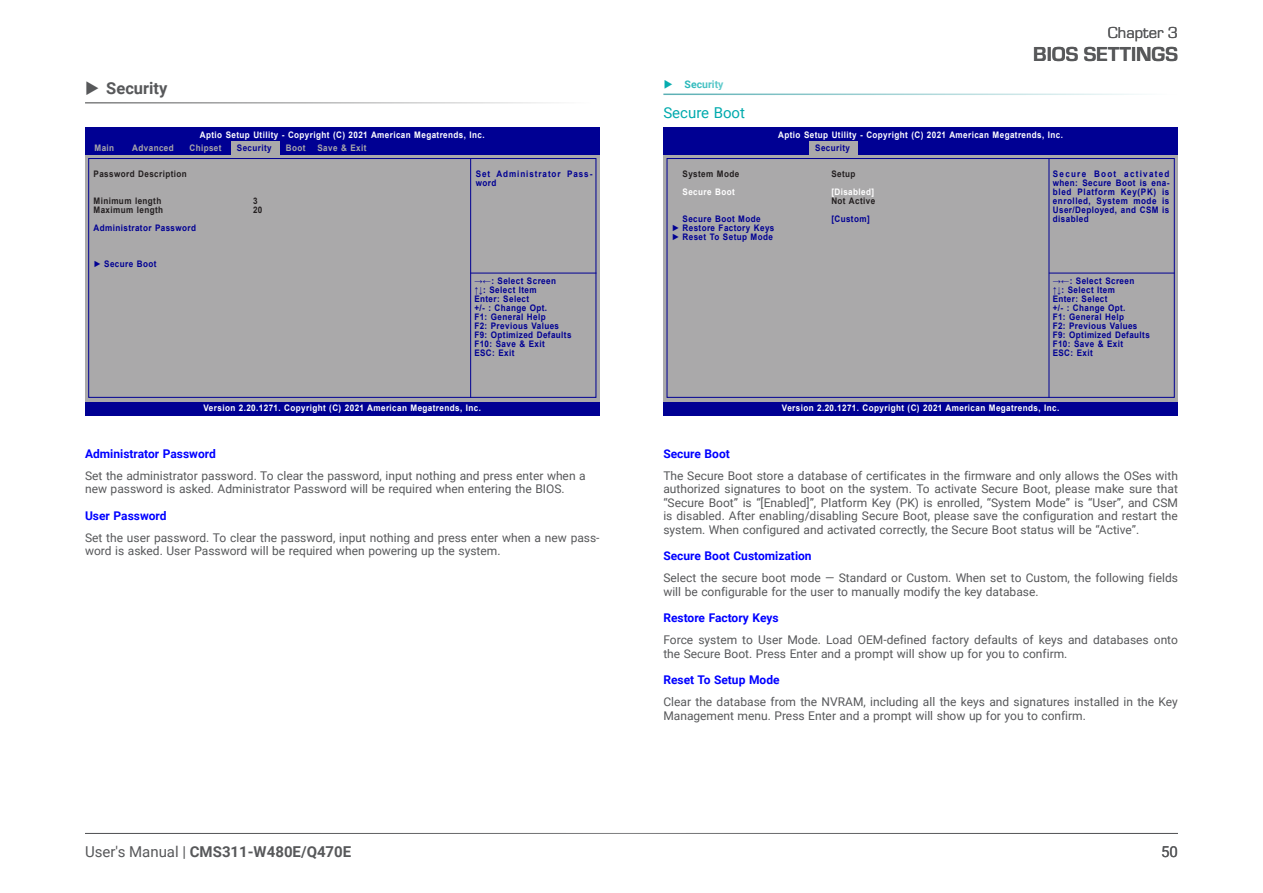
<style>
.page{position:relative;width:1263px;height:893px;background:#fff}
.page>*{position:absolute;margin:0;border:0;box-sizing:border-box;transform-origin:0 0}
.t1{font:700 21px "Eurostile";color:#57585a}
.t2{font:16.5px "Eurostile";color:#57585a}
.t3{font:700 16.5px "Roboto";color:#57585a}
.t4{font:700 15px "Roboto";color:#57585a}
.Heading_3{font:15px "Roboto";color:#00aaad}
.t5{font:15px "Roboto";color:#57585a}
.Body_Text{font:12px/13.5px "Roboto";color:#57585a}
.BIOS_Item{font:700 12px "Roboto";color:#00f}
.t6{font:700 10.5px "Roboto";color:#00aaad}
.t7{font:700 9px/9px "Arial";letter-spacing:.05em;color:#000093;text-align:justify;scale:.9 1}
.t8{font:700 9px "Arial";letter-spacing:.05em;color:#fff;scale:.9 1}
.t9{font:700 9px "Arial";letter-spacing:.05em;color:#231f20;scale:.9 1}
.t10{font:700 9px "Arial";letter-spacing:.05em;color:#aaa9aa;scale:.9 1}
.t11{font:700 9px/9px "Arial";letter-spacing:.115em;color:#000093;scale:.9 1}
.s1{font-family:"Tahoma"}
.s2{font-weight:400}
</style>
<div class="page">
<hr style="left:85px;top:833px;width:1093px;height:1px;background:#57585a">
<div style="left:663px;top:141px;width:515px;height:264px;background:#aaa9aa"></div>
<div style="left:664px;top:128px;width:514px;height:13px;background:#000093"></div>
<div style="left:663px;top:141px;width:515px;height:14px;background:#000093"></div>
<div style="left:664px;top:402px;width:514px;height:13px;background:#000093"></div>
<div style="left:666px;top:158px;width:509px;height:240px;border:1px solid #000093"></div>
<hr style="left:1048px;top:159px;width:1px;height:239px;background:#000093">
<div style="left:809px;top:141px;width:49px;height:14px;background:#aaa9aa"></div>
<hr style="left:1049px;top:273px;width:126px;height:1px;background:#000093">
<div style="left:85px;top:141px;width:515px;height:264px;background:#aaa9aa"></div>
<div style="left:85px;top:128px;width:514px;height:13px;background:#000093"></div>
<div style="left:85px;top:141px;width:515px;height:14px;background:#000093"></div>
<div style="left:85px;top:402px;width:514px;height:13px;background:#000093"></div>
<div style="left:88px;top:158px;width:508px;height:240px;border:1px solid #000093"></div>
<hr style="left:470px;top:159px;width:1px;height:239px;background:#000093">
<div style="left:231px;top:141px;width:48px;height:14px;background:#aaa9aa"></div>
<hr style="left:470px;top:273px;width:126px;height:1px;background:#000093">
<hr style="left:85px;top:102px;width:515px;height:2px;background:#595a5b">
<hr style="left:663px;top:94px;width:515px;height:1px;background:#2e9aa0">
<p class="t2" style="left:1108px;top:22px;width:72px">Chapter 3</p>
<p class="t1" style="left:1033px;top:39px;width:146px">BIOS SETTINGS</p>
<p class="t3" style="left:106px;top:76px;width:63px">Security</p>
<p class="t6" style="left:685px;top:76px;width:40px">Security</p>
<p class="Heading_3" style="left:663px;top:102px;width:83px">Secure Boot</p>
<p class="t8" style="left:200px;top:129px;width:318px">Aptio Setup Utility - Copyright (C) 2021 American Megatrends, Inc.</p>
<p class="t8" style="left:778px;top:129px;width:318px">Aptio Setup Utility - Copyright (C) 2021 American Megatrends, Inc.</p>
<p class="t10" style="left:95px;top:142px;width:23px">Main</p>
<p class="t10" style="left:189px;top:142px;width:37px">Chipset</p>
<p class="t7" style="left:237px;top:144px;width:40px">Security</p>
<p class="t10" style="left:286px;top:142px;width:23px">Boot</p>
<p class="t10" style="left:317px;top:142px;width:56px">Save &amp; Exit</p>
<p class="t10" style="left:132px;top:142px;width:48px">Advanced</p>
<p class="t7" style="left:815px;top:144px;width:40px">Security</p>
<p class="t9" style="left:94px;top:167px;width:105px">Password Description</p>
<p class="t9" style="left:94px;top:194px;width:77px">Minimum length</p>
<p class="t9" style="left:94px;top:203px;width:79px">Maximum length</p>
<p class="t7" style="left:94px;top:223px;width:115px">Administrator Password</p>
<p class="t7" style="left:94px;top:259px;width:71px"><span class="s1">►</span> Secure Boot</p>
<p class="t9" style="left:253px;top:194px;width:7px">3</p>
<p class="t9" style="left:253px;top:203px;width:12px">20</p>
<p class="t11" style="left:476px;top:169px;width:131px">Set Administrator Pass&shy;word</p>
<p class="t7" style="left:1053px;top:169px;width:131px">Secure Boot activated when: Secure Boot is ena&shy;bled Platform Key(PK) is enrolled, System mode is User/Deployed, and CSM is disabled</p>
<p class="t9" style="left:682px;top:167px;width:65px">System Mode</p>
<p class="t8" style="left:682px;top:185px;width:60px">Secure Boot</p>
<p class="t7" style="left:682px;top:214px;width:88px">Secure Boot Mode</p>
<p class="t7" style="left:672px;top:223px;width:115px"><span class="s1">►</span> Restore Factory Keys</p>
<p class="t7" style="left:672px;top:232px;width:114px"><span class="s1">►</span> Reset To Setup Mode</p>
<p class="t9" style="left:831px;top:167px;width:28px">Setup</p>
<p class="t8" style="left:831px;top:185px;width:49px">[Disabled]</p>
<p class="t9" style="left:831px;top:194px;width:50px">Not Active</p>
<p class="t7" style="left:831px;top:214px;width:44px">[Custom]</p>
<p class="t7" style="left:474px;top:277px;width:92px">→←: Select Screen</p>
<p class="t7" style="left:474px;top:286px;width:71px">↑↓: Select Item</p>
<p class="t7" style="left:474px;top:295px;width:62px">Enter: Select</p>
<p class="t7" style="left:474px;top:304px;width:82px">+/- : Change Opt.</p>
<p class="t7" style="left:474px;top:313px;width:81px">F1: General Help</p>
<p class="t7" style="left:474px;top:322px;width:96px">F2: Previous Values</p>
<p class="t7" style="left:474px;top:331px;width:109px">F9: Optimized Defaults</p>
<p class="t7" style="left:474px;top:340px;width:80px">F10: Save &amp; Exit</p>
<p class="t7" style="left:474px;top:349px;width:46px">ESC: Exit</p>
<p class="t7" style="left:1053px;top:277px;width:92px">→←: Select Screen</p>
<p class="t7" style="left:1053px;top:286px;width:71px">↑↓: Select Item</p>
<p class="t7" style="left:1053px;top:295px;width:62px">Enter: Select</p>
<p class="t7" style="left:1053px;top:304px;width:82px">+/- : Change Opt.</p>
<p class="t7" style="left:1053px;top:313px;width:81px">F1: General Help</p>
<p class="t7" style="left:1053px;top:322px;width:96px">F2: Previous Values</p>
<p class="t7" style="left:1053px;top:331px;width:109px">F9: Optimized Defaults</p>
<p class="t7" style="left:1053px;top:340px;width:80px">F10: Save &amp; Exit</p>
<p class="t7" style="left:1053px;top:349px;width:46px">ESC: Exit</p>
<p class="t8" style="left:204px;top:402px;width:310px">Version 2.20.1271. Copyright (C) 2021 American Megatrends, Inc.</p>
<p class="t8" style="left:782px;top:402px;width:310px">Version 2.20.1271. Copyright (C) 2021 American Megatrends, Inc.</p>
<p class="BIOS_Item" style="left:85px;top:445px;width:132px">Administrator Password</p>
<p class="Body_Text" style="left:85px;top:468px;width:502px">Set the administrator password. To clear the password, input nothing and press enter when a</p>
<p class="Body_Text" style="left:85px;top:482px;width:481px">new password is asked. Administrator Password will be required when entering the BIOS.</p>
<p class="BIOS_Item" style="left:85px;top:507px;width:83px">User Password</p>
<p class="Body_Text" style="left:85px;top:530px;width:516px">Set the user password. To clear the password, input nothing and press enter when a new pass&shy;word is asked. User Password will be required when powering up the system.</p>
<p class="t4" style="left:85px;top:841px;width:268px"><span class="s2">User's Manual |</span> CMS311-W480E/Q470E</p>
<p class="BIOS_Item" style="left:663px;top:445px;width:68px">Secure Boot</p>
<p class="Body_Text" style="left:663px;top:468px;width:516px;text-align:justify">The Secure Boot store a database of certificates in the firmware and only allows the OSes with authorized signatures to boot on the system. To activate Secure Boot, please make sure that “Secure Boot” is “[Enabled]”, Platform Key (PK) is enrolled, “System Mode” is “User”, and CSM is disabled. After enabling/disabling Secure Boot, please save the configuration and restart the system. When configured and activated correctly, the Secure Boot status will be “Active”.</p>
<p class="BIOS_Item" style="left:663px;top:547px;width:150px">Secure Boot Customization</p>
<p class="Body_Text" style="left:663px;top:571px;width:516px">Select the secure boot mode — Standard or Custom. When set to Custom, the following fields will be configurable for the user to manually modify the key database.</p>
<p class="BIOS_Item" style="left:663px;top:609px;width:117px">Restore Factory Keys</p>
<p class="Body_Text" style="left:663px;top:633px;width:516px">Force system to User Mode. Load OEM-defined factory defaults of keys and databases onto the Secure Boot. Press Enter and a prompt will show up for you to confirm.</p>
<p class="BIOS_Item" style="left:663px;top:671px;width:118px">Reset To Setup Mode</p>
<p class="Body_Text" style="left:663px;top:695px;width:516px">Clear the database from the NVRAM, including all the keys and signatures installed in the Key<br>Management menu. Press Enter and a prompt will show up for you to confirm.</p>
<p class="t5" style="left:1161px;top:841px;width:18px">50</p>
</div>
